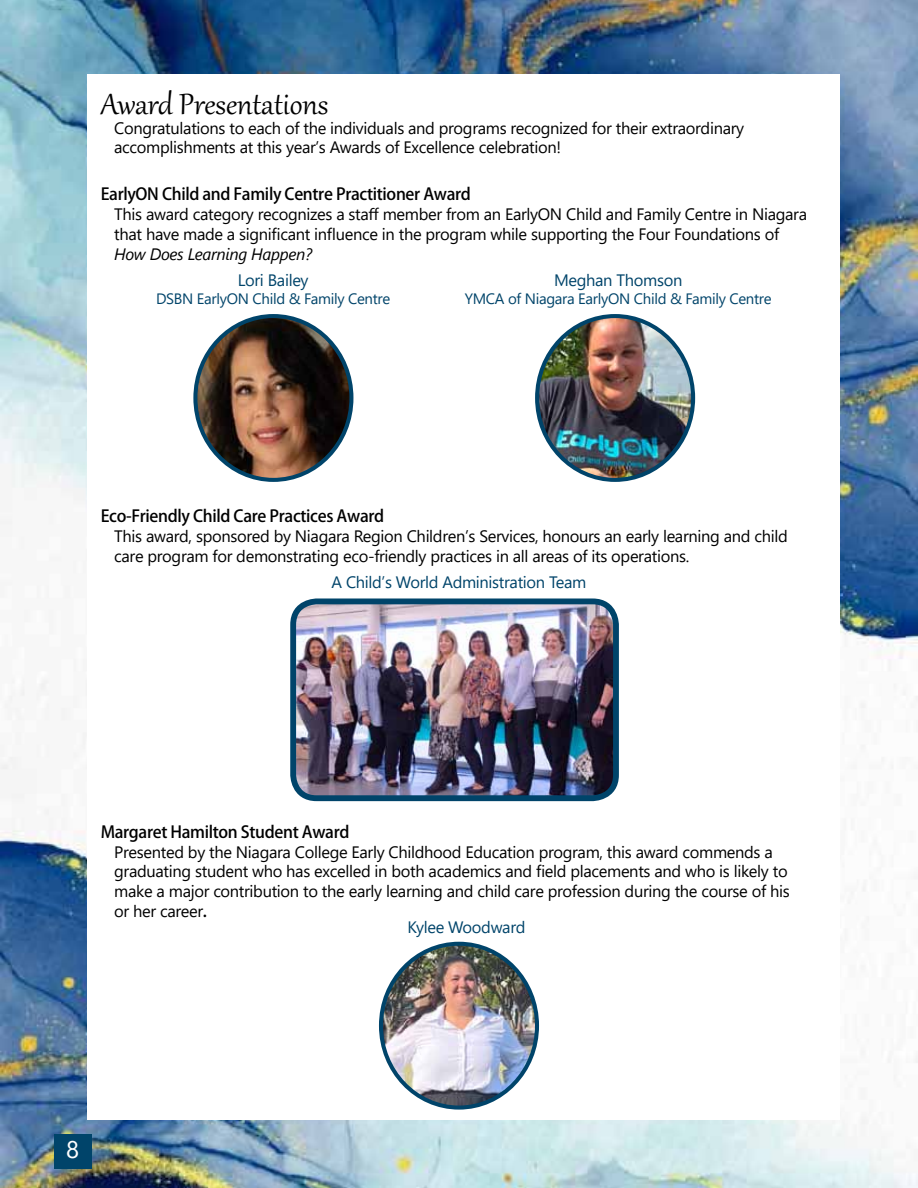
<style>
.page{position:relative;width:918px;height:1188px;background:#fff}
.page>*{position:absolute;margin:0;border:0;box-sizing:border-box;transform-origin:0 0}
.t1{font:36px "Gabriola";color:#000}
.t2{font:24px "Segoe UI";color:#fff}
.t3{font:16.5px/19.8px "Segoe UI";letter-spacing:-.02em;color:#000}
.t4{font:500 16.5px "Koz Go Pro";letter-spacing:-.02em;color:#000}
.t5{font:16.5px "Segoe UI";letter-spacing:-.02em;color:#00446a}
.t6{font:italic 16.5px "Segoe UI";letter-spacing:-.02em;color:#000}
.t7{font:15px "Segoe UI";letter-spacing:-.02em;color:#00446a}
.s1{font-family:"Koz Go Pro";font-weight:500}
</style>
<div class="page">
<img style="left:1px;top:1px;width:917px;height:1187px">
<div style="left:87px;top:74px;width:753px;height:1045px;background:#fff"></div>
<img style="left:297px;top:605px;width:315px;height:189px">
<div style="left:290px;top:598px;width:329px;height:203px;border:6px solid #00446a;border-radius:23px"></div>
<div style="left:54px;top:1134px;width:37px;height:34px;background:#00446a"></div>
<img style="left:198px;top:316px;width:153px;height:164px">
<div style="left:193px;top:314px;width:160px;height:168px;border:4px solid #00446a;border-radius:50%"></div>
<img style="left:537px;top:316px;width:156px;height:164px">
<div style="left:535px;top:314px;width:160px;height:168px;border:4px solid #00446a;border-radius:50%"></div>
<img style="left:381px;top:944px;width:156px;height:164px">
<div style="left:379px;top:942px;width:160px;height:168px;border:4px solid #00446a;border-radius:50%"></div>
<h1 class="t1" style="left:101px;top:80px;width:229px">Award Presentations</h1>
<p class="t3" style="left:114px;top:116px;width:631px">Congratulations to each of the individuals and programs recognized for their extraordinary accomplishments at this year’s Awards of Excellence celebration!</p>
<p class="t4" style="left:101px;top:184px;width:372px">EarlyON Child and Family Centre Practitioner Award</p>
<p class="t3" style="left:114px;top:203px;width:694px">This award category recognizes a staff member from an EarlyON Child and Family Centre in Niagara that have made a significant influence in the program while supporting the Four Foundations of</p>
<p class="t6" style="left:114px;top:238px;width:199px">How Does Learning Happen?</p>
<p class="t5" style="left:238px;top:265px;width:72px">Lori Bailey</p>
<p class="t7" style="left:156px;top:285px;width:236px">DSBN EarlyON Child &amp; Family Centre</p>
<p class="t5" style="left:554px;top:265px;width:130px">Meghan Thomson</p>
<p class="t7" style="left:465px;top:285px;width:308px">YMCA of Niagara EarlyON Child &amp; Family Centre</p>
<p class="t4" style="left:101px;top:505px;width:285px">Eco-Friendly Child Care Practices Award</p>
<p class="t3" style="left:114px;top:525px;width:675px">This award, sponsored by Niagara Region Children’s Services, honours an early learning and child care program for demonstrating eco-friendly practices in all areas of its operations.</p>
<p class="t5" style="left:332px;top:566px;width:256px">A Child’s World Administration Team</p>
<p class="t4" style="left:101px;top:821px;width:250px">Margaret Hamilton Student Award</p>
<p class="t3" style="left:114px;top:840px;width:677px">Presented by the Niagara College Early Childhood Education program, this award commends a graduating student who has excelled in both academics and field placements and who is likely to make a major contribution to the early learning and child care profession during the course of his or her career<span class="s1">.</span></p>
<p class="t5" style="left:408px;top:911px;width:119px">Kylee Woodward</p>
<h2 class="t2" style="left:66px;top:1127px;width:14px">8</h2>
</div>
